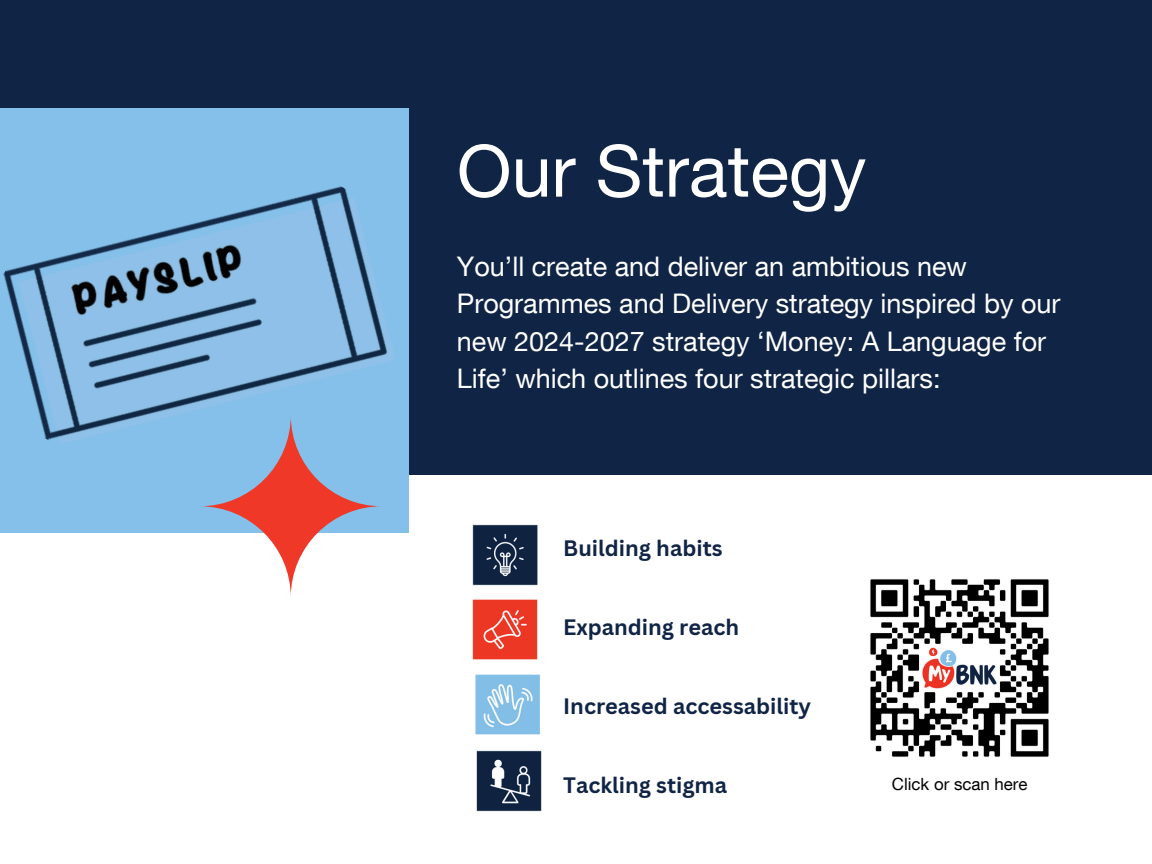
<style>
.page{position:relative;width:1152px;height:864px;background:#102445}
.page>*{position:absolute;margin:0;border:0;box-sizing:border-box;transform-origin:0 0}
.t1{font:72px "Helvetica Neue LT Com";color:#fff}
.t2{font:27px/37.2px "Helvetica Neue LT Com";color:#fff}
.t3{font:700 21.75px "Canva Sans";color:#102445}
.t4{font:16.8px "Helvetica Neue LT Com";color:#000}
</style>
<div class="page">
<div style="left:0;top:475px;width:1152px;height:389px;background:#fff"></div>
<img style="left:0;top:108px;width:409px;height:425px">
<img style="left:472px;top:604px;width:66px;height:52px">
<img style="left:472px;top:524px;width:66px;height:80px">
<img style="left:472px;top:656px;width:68px;height:76px">
<img style="left:475px;top:732px;width:67px;height:80px">
<img style="left:870px;top:579px;width:179px;height:178px">
<svg style="left:200px;top:415px;width:182px;height:182px"></svg>
<p class="t1" style="left:457px;top:145px;width:411px">Our Strategy</p>
<p class="t2" style="left:457px;top:252px;width:605px">You’ll create and deliver an ambitious new Programmes and Delivery strategy inspired by our new 2024-2027 strategy ‘Money: A Language for Life’ which outlines four strategic pillars:</p>
<p class="t3" style="left:563px;top:533px;width:161px">Building habits</p>
<h1 class="t3" style="left:563px;top:612px;width:178px">Expanding reach</h1>
<h2 class="t3" style="left:563px;top:691px;width:249px">Increased accessability</h2>
<p class="t3" style="left:563px;top:770px;width:166px">Tackling stigma</p>
<p class="t4" style="left:892px;top:778px;width:137px">Click or scan here</p>
</div>
